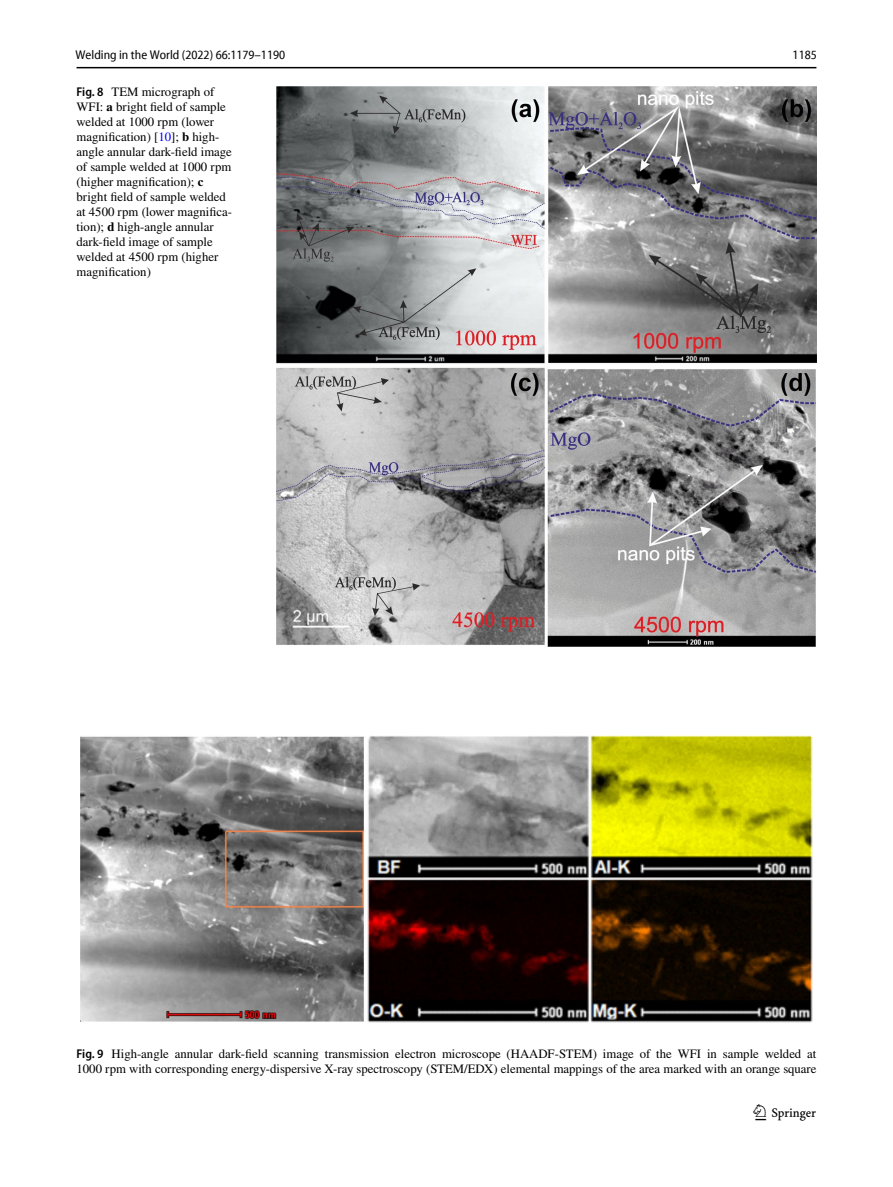
<style>
.page{position:relative;width:893px;height:1187px;background:#fff}
.page>*{position:absolute;margin:0;border:0;box-sizing:border-box;transform-origin:0 0}
.t1{font:22.5px "Springnew Regular 3";color:#000}
.t2{font:12.75px/15px "STIX";color:#000}
.t3{font:semi-condensed 12.75px "Myriad Pro Unic";color:#000}
.s1{font-family:"Myriad Pro";font-weight:600;font-stretch:semi-condensed}
.s2{font-weight:700}
.s3{color:#00f}
</style>
<div class="page">
<hr style="left:77px;top:67px;width:739px;height:1px;background:#000">
<img style="left:276px;top:87px;width:540px;height:560px">
<img style="left:81px;top:735px;width:731px;height:287px">
<p class="t3" style="left:76px;top:50px;width:211px">Welding in the World (2022) 66:1179–1190</p>
<p class="t3" style="left:793px;top:50px;width:26px">1185</p>
<p class="t2" style="left:77px;top:85px;width:157px"><span class="s1">Fig. 8</span> TEM micrograph of<br>WFI: <span class="s2">a</span> bright field of sample welded at 1000 rpm (lower magnification) [<span class="s3">10</span>]; <span class="s2">b</span> high&shy;angle annular dark-field image of sample welded at 1000 rpm (higher magnification); <span class="s2">c </span>bright field of sample welded at 4500 rpm (lower magnifica&shy;tion); <span class="s2">d</span> high-angle annular dark-field image of sample welded at 4500 rpm (higher magnification)</p>
<p class="t2" style="left:77px;top:1046px;width:741px"><span class="s1">Fig. 9</span> High-angle annular dark-field scanning transmission electron microscope (HAADF-STEM) image of the WFI in sample welded at<br>1000 rpm with corresponding energy-dispersive X-ray spectroscopy (STEM/EDX) elemental mappings of the area marked with an orange square</p>
<h1 class="t1" style="left:755px;top:1104px;width:62px">1 3</h1>
</div>
